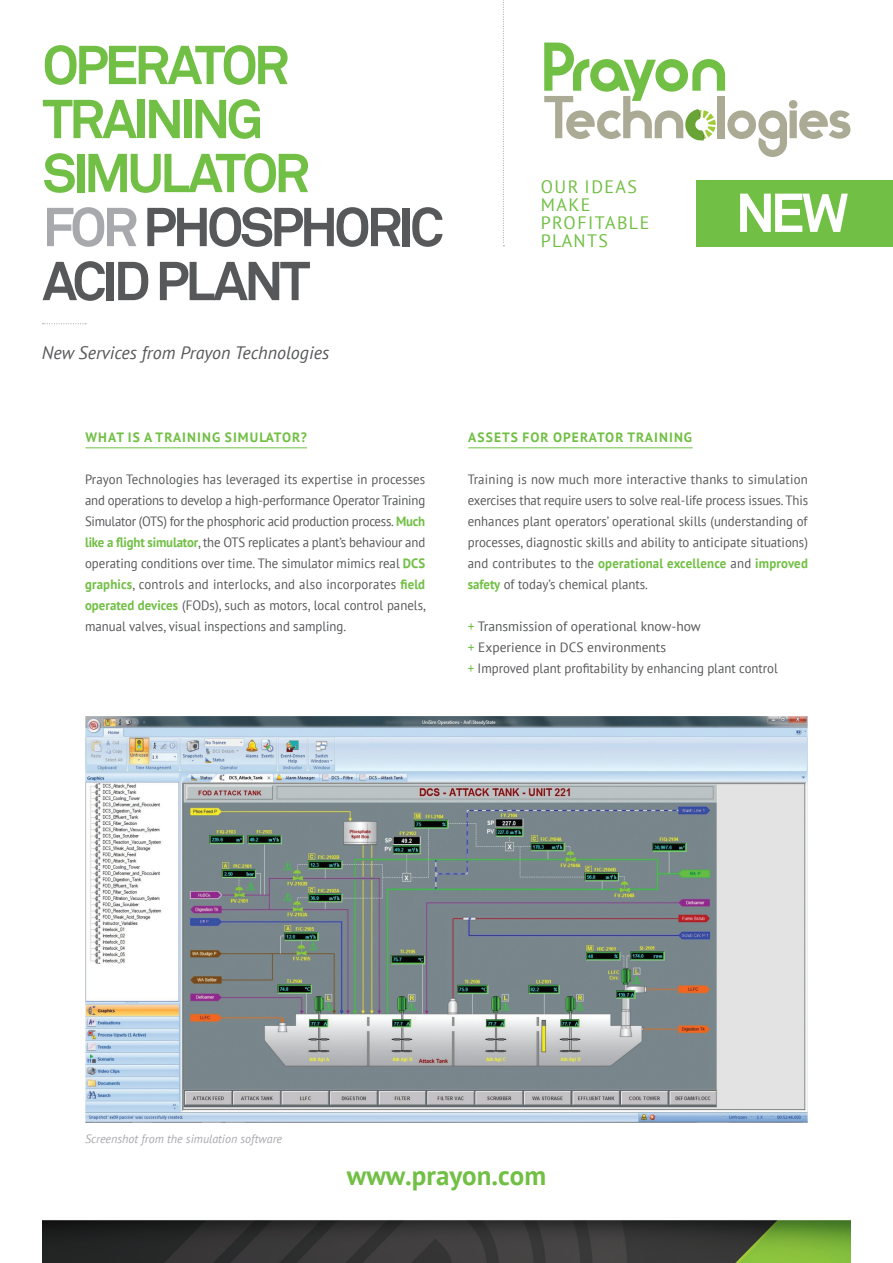
<style>
.page{position:relative;width:893px;height:1263px;background:#fff}
.page>*{position:absolute;margin:0;border:0;box-sizing:border-box;transform-origin:0 0}
.t1{font:700 54px/54px "Akkurat";letter-spacing:-.075em;color:#71bf44}
.t2{font:700 54px "Akkurat";color:#fff}
.Texte_Courant{font:700 27px "PT Sans";color:#71bf44}
.t3{font:italic 18px "PT Sans";color:#57585a}
.t4{font:18px/18px "PT Sans";letter-spacing:.08em;color:#71bf44}
.Texte_Courant-2{font:13.5px/21px "PT Sans";color:#57585a;text-align:justify;scale:.95 1}
.Texte_Courant-3{font:13.5px "PT Sans";color:#57585a}
.Sous-Chapeau{font:700 13.5px "PT Sans";letter-spacing:.08em;color:#71bf44}
.t5{font:italic 12px "PT Sans";color:#a8a9ad}
.s1{color:#a8a9ad}
.s2{color:#57585a}
.s3{font-weight:700;color:#71bf44}
.s4{color:#71bf44}
</style>
<div class="page">
<div style="left:696px;top:181px;width:197px;height:66px;background:#71bf44"></div>
<img style="left:43px;top:1220px;width:807px;height:43px">
<svg style="left:43px;top:323px;width:43px;height:1px"></svg>
<svg style="left:503px;top:0;width:1px;height:246px"></svg>
<hr style="left:86px;top:447px;width:221px;height:1px;background:#71bf44">
<hr style="left:468px;top:447px;width:225px;height:1px;background:#71bf44">
<svg style="left:544px;top:43px;width:306px;height:114px"></svg>
<img style="left:85px;top:716px;width:723px;height:407px">
<p class="t1" style="left:43px;top:38px;width:403px">OPERATOR<br>TRAINING<br>SIMULATOR<br><span class="s1">FOR</span> <span class="s2">PHOSPHORIC<br>ACID PLANT</span></p>
<p class="t3" style="left:42px;top:341px;width:289px">New Services from Prayon Technologies</p>
<p class="t4" style="left:541px;top:177px;width:110px">OUR IDEAS<br>MAKE<br>PROFITABLE<br>PLANTS</p>
<p class="t2" style="left:736px;top:179px;width:115px">NEW</p>
<p class="Sous-Chapeau" style="left:86px;top:428px;width:223px">WHAT IS A TRAINING SIMULATOR?</p>
<p class="Texte_Courant-2" style="left:85px;top:468px;width:360px">Prayon Technologies has leveraged its expertise in processes and operations to develop a high-performance Operator Training Simulator (OTS) for the phosphoric acid production process. <span class="s3">Much like a flight simulator</span>, the OTS replicates a plant’s behaviour and operating conditions over time. The simulator mimics real <span class="s3">DCS graphics</span>, controls and interlocks, and also incorporates <span class="s3">field operated devices</span> (FODs), such as motors, local control panels, manual valves, visual inspections and sampling.</p>
<p class="Sous-Chapeau" style="left:468px;top:428px;width:225px">ASSETS FOR OPERATOR TRAINING</p>
<p class="Texte_Courant-2" style="left:468px;top:468px;width:360px">Training is now much more interactive thanks to simulation exercises that require users to solve real-life process issues. This enhances plant operators’ operational skills (understanding of processes, diagnostic skills and ability to anticipate situations) and contributes to the <span class="s3">operational excellence</span> and <span class="s3">improved safety</span> of today’s chemical plants.</p>
<p class="Texte_Courant-3" style="left:468px;top:617px;width:235px"><span class="s4">+</span> Transmission of operational know-how</p>
<p class="Texte_Courant-3" style="left:468px;top:638px;width:200px"><span class="s4">+</span> Experience in DCS environments</p>
<p class="Texte_Courant-2" style="left:468px;top:657px;width:328px"><span class="s4">+</span> Improved plant profitability by enhancing plant control</p>
<p class="t5" style="left:85px;top:1131px;width:199px">Screenshot from the simulation software</p>
<p class="Texte_Courant" style="left:347px;top:1158px;width:201px">www.prayon.com</p>
</div>
